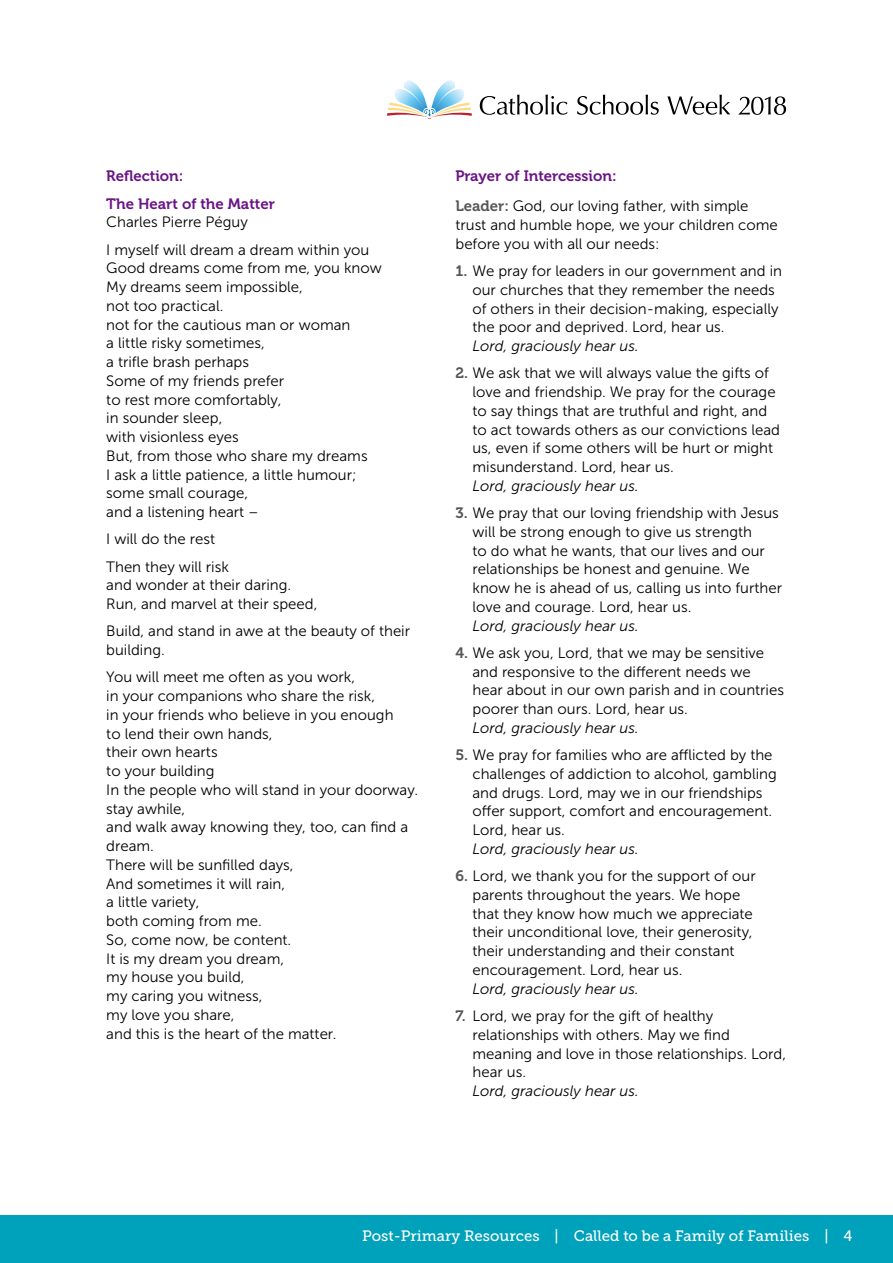
<style>
.page{position:relative;width:893px;height:1263px;background:#fff}
.page>*{position:absolute;margin:0;border:0;box-sizing:border-box;transform-origin:0 0}
.t1{font:15px/18.8px "Museo Sans 300";color:#000}
.t2{font:italic 15px "Museo Sans 300";color:#000}
.t3{font:15px "Museo Slab 500";color:#fff}
.t4{font:15px/27.3px "Museo 700";color:#6a1485}
.s1{font-family:"Museo 700";color:#575756}
</style>
<div class="page">
<div style="left:0;top:1215px;width:893px;height:48px;background:#00a1ba"></div>
<svg style="left:480px;top:95px;width:87px;height:20px"></svg>
<svg style="left:577px;top:95px;width:82px;height:20px"></svg>
<svg style="left:667px;top:95px;width:63px;height:20px"></svg>
<svg style="left:387px;top:80px;width:85px;height:39px"></svg>
<svg style="left:738px;top:96px;width:48px;height:19px"></svg>
<p class="t4" style="left:106px;top:163px;width:170px">Reflection:<br>The Heart of the Matter</p>
<p class="t1" style="left:106px;top:209px;width:264px;line-height:27.3px">Charles Pierre Péguy<br>I myself will dream a dream within you</p>
<p class="t1" style="left:106px;top:259px;width:277px">Good dreams come from me, you know<br>My dreams seem impossible,<br>not too practical.<br>not for the cautious man or woman<br>a little risky sometimes,<br>a trifle brash perhaps<br>Some of my friends prefer<br>to rest more comfortably,<br>in sounder sleep,<br>with visionless eyes<br>But, from those who share my dreams<br>I ask a little patience, a little humour; some small courage,<br>and a listening heart –</p>
<p class="t1" style="left:106px;top:526px;width:124px;line-height:27.3px">I will do the rest<br>Then they will risk</p>
<p class="t1" style="left:106px;top:576px;width:213px">and wonder at their daring.<br>Run, and marvel at their speed,</p>
<p class="t1" style="left:106px;top:622px;width:305px">Build, and stand in awe at the beauty of their building.</p>
<p class="t1" style="left:106px;top:668px;width:313px">You will meet me often as you work,<br>in your companions who share the risk,<br>in your friends who believe in you enough<br>to lend their own hands,<br>their own hearts<br>to your building<br>In the people who will stand in your doorway. stay awhile,<br>and walk away knowing they, too, can find a dream.<br>There will be sunfilled days,<br>And sometimes it will rain,<br>a little variety,<br>both coming from me.<br>So, come now, be content.<br>It is my dream you dream,<br>my house you build,<br>my caring you witness,<br>my love you share,<br>and this is the heart of the matter.</p>
<p class="t4" style="left:455px;top:163px;width:163px">Prayer of Intercession:</p>
<p class="t1" style="left:455px;top:197px;width:324px"><span class="s1">Leader:</span> God, our loving father, with simple trust and humble hope, we your children come before you with all our needs:</p>
<p class="t1" style="left:472px;top:262px;width:311px;text-indent:-17px"><span class="s1">1.</span> We pray for leaders in our government and in our churches that they remember the needs of others in their decision-making, especially the poor and deprived. Lord, hear us.</p>
<p class="t2" style="left:472px;top:338px;width:168px">Lord, graciously hear us.</p>
<p class="t1" style="left:472px;top:364px;width:309px;text-indent:-17px"><span class="s1">2.</span> We ask that we will always value the gifts of love and friendship. We pray for the courage to say things that are truthful and right, and to act towards others as our convictions lead us, even if some others will be hurt or might misunderstand. Lord, hear us.</p>
<p class="t2" style="left:472px;top:478px;width:168px">Lord, graciously hear us.</p>
<p class="t1" style="left:472px;top:504px;width:311px;text-indent:-17px"><span class="s1">3.</span> We pray that our loving friendship with Jesus will be strong enough to give us strength<br>to do what he wants, that our lives and our relationships be honest and genuine. We know he is ahead of us, calling us into further love and courage. Lord, hear us.</p>
<p class="t2" style="left:472px;top:617px;width:168px">Lord, graciously hear us.</p>
<p class="t1" style="left:472px;top:643px;width:313px;text-indent:-17px"><span class="s1">4.</span> We ask you, Lord, that we may be sensitive and responsive to the different needs we hear about in our own parish and in countries poorer than ours. Lord, hear us.</p>
<p class="t2" style="left:472px;top:720px;width:168px">Lord, graciously hear us.</p>
<p class="t1" style="left:472px;top:746px;width:306px;text-indent:-17px"><span class="s1">5.</span> We pray for families who are afflicted by the challenges of addiction to alcohol, gambling and drugs. Lord, may we in our friendships offer support, comfort and encouragement.<br>Lord, hear us.</p>
<p class="t2" style="left:472px;top:841px;width:168px">Lord, graciously hear us.</p>
<p class="t1" style="left:472px;top:867px;width:285px;text-indent:-17px"><span class="s1">6.</span> Lord, we thank you for the support of our parents throughout the years. We hope that they know how much we appreciate their unconditional love, their generosity, their understanding and their constant encouragement. Lord, hear us.</p>
<p class="t2" style="left:472px;top:980px;width:168px">Lord, graciously hear us.</p>
<p class="t1" style="left:472px;top:1006px;width:315px;text-indent:-17px"><span class="s1">7.</span> Lord, we pray for the gift of healthy relationships with others. May we find meaning and love in those relationships. Lord, hear us.</p>
<p class="t2" style="left:472px;top:1083px;width:168px">Lord, graciously hear us.</p>
<p class="t3" style="left:362px;top:1227px;width:492px">Post-Primary Resources | Called to be a Family of Families | 4</p>
</div>
